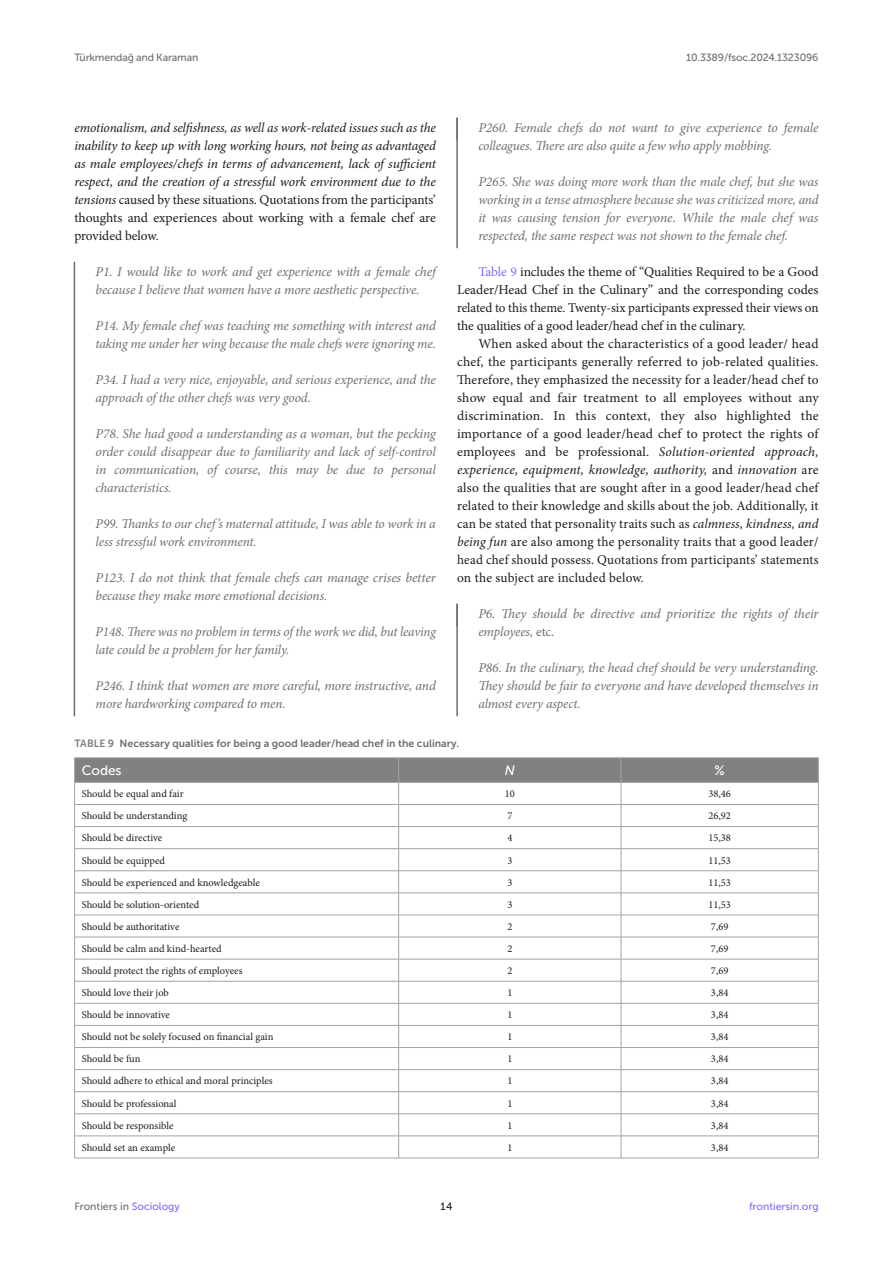
<style>
.page{position:relative;width:893px;height:1263px;background:#fff}
.page>*{position:absolute;margin:0;border:0;box-sizing:border-box;transform-origin:0 0}
.BLOCK_QTN_ABV{font:italic 13.5px/18px "Minion Pro";letter-spacing:-.01em;color:#706f70}
.TEXT{font:13.5px/18px "Minion Pro";color:#1b1c1b;text-align:justify}
.TEXT-2{font:italic 13.5px/18px "Minion Pro";letter-spacing:-.01em;color:#1b1c1b;text-align:justify}
.BLOCK_QTN{font:italic 13.5px/18px "Minion Pro";letter-spacing:-.01em;color:#706f70;text-align:justify}
.TB_CH{font:13.5px "Museo Sans 500";color:#fff}
.TB_CH-2{font:italic 13.5px "Museo Sans 500";color:#fff}
.TB_TX{font:10.5px "Minion Pro";color:#1b1c1b}
.TT{font:10.5px "Museo Sans 700";color:#706f70}
.t1{font:10.5px "Museo Sans 500";letter-spacing:-.015em;color:#706f70}
.t2{font:10.5px "Museo Sans 500";color:#856df0}
.t3{font:10.5px "Museo Sans 500";color:#1b1c1b}
.s1{color:#856df0}
.s2{font-style:italic}
.s3{font-style:normal}
.s4{color:#7e7f7f}
</style>
<div class="page">
<hr style="left:74px;top:262px;width:1px;height:454px;background:#706f70">
<hr style="left:456px;top:118px;width:2px;height:130px;background:#706f70">
<hr style="left:456px;top:604px;width:2px;height:112px;background:#706f70">
<hr style="left:399px;top:1158px;width:222px;height:1px;background:#a2a3a3">
<hr style="left:621px;top:1158px;width:198px;height:1px;background:#a2a3a3">
<hr style="left:74px;top:1158px;width:325px;height:1px;background:#a2a3a3">
<hr style="left:399px;top:757px;width:222px;height:1px;background:#a2a3a3">
<hr style="left:621px;top:757px;width:198px;height:1px;background:#a2a3a3">
<hr style="left:74px;top:757px;width:325px;height:1px;background:#a2a3a3">
<svg style="left:74px;top:758px;width:745px;height:400px"></svg>
<hr style="left:74px;top:804px;width:325px;height:1px;background:#a2a3a3">
<p class="t1" style="left:74px;top:51px;width:126px">Türkmendağ and Karaman</p>
<p class="t1" style="left:686px;top:51px;width:134px">10.3389/fsoc.2024.1323096</p>
<p class="BLOCK_QTN_ABV" style="left:478px;top:119px;width:342px">P260. Female chefs do not want to give experience to female colleagues. There are also quite a few who apply mobbing.</p>
<p class="BLOCK_QTN" style="left:478px;top:173px;width:342px">P265. She was doing more work than the male chef, but she was working in a tense atmosphere because she was criticized more, and it was causing tension for everyone. While the male chef was respected, the same respect was not shown to the female chef.</p>
<p class="TEXT" style="left:457px;top:263px;width:363px;text-indent:21px"><span class="s1">Table 9</span> includes the theme of “Qualities Required to be a Good Leader/Head Chef in the Culinary” and the corresponding codes related to this theme. Twenty-six participants expressed their views on the qualities of a good leader/head chef in the culinary.</p>
<p class="TEXT" style="left:457px;top:335px;width:363px;text-indent:21px">When asked about the characteristics of a good leader/ head chef, the participants generally referred to job-related qualities.<br>Therefore, they emphasized the necessity for a leader/head chef to show equal and fair treatment to all employees without any discrimination. In this context, they also highlighted the importance of a good leader/head chef to protect the rights of employees and be professional. <span class="s2">Solution-oriented approach, experience, equipment, knowledge, authority,</span> and <span class="s2">innovation</span> are also the qualities that are sought after in a good leader/head chef related to their knowledge and skills about the job. Additionally, it can be stated that personality traits such as <span class="s2">calmness, kindness, and being fun</span> are also among the personality traits that a good leader/ head chef should possess. Quotations from participants’ statements on the subject are included below.</p>
<p class="BLOCK_QTN_ABV" style="left:478px;top:605px;width:342px">P6. They should be directive and prioritize the rights of their employees, <span class="s3">etc.</span></p>
<p class="BLOCK_QTN_ABV" style="left:478px;top:659px;width:342px;text-align:justify">P86. In the culinary, the head chef should be very understanding.<br>They should be fair to everyone and have developed themselves in almost every aspect.</p>
<p class="TT" style="left:74px;top:738px;width:386px"><span class="s4">TABLE 9</span> Necessary qualities for being a good leader/head chef in the culinary.</p>
<p class="TB_CH" style="left:82px;top:763px;width:41px">Codes</p>
<p class="TB_CH-2" style="left:505px;top:763px;width:12px">N</p>
<p class="TB_CH" style="left:715px;top:763px;width:12px">%</p>
<p class="TB_TX" style="left:82px;top:787px;width:103px">Should be equal and fair</p>
<p class="TB_TX" style="left:505px;top:787px;width:12px">10</p>
<p class="TB_TX" style="left:708px;top:787px;width:24px">38,46</p>
<p class="TB_TX" style="left:82px;top:809px;width:107px">Should be understanding</p>
<p class="TB_TX" style="left:507px;top:809px;width:7px">7</p>
<p class="TB_TX" style="left:708px;top:809px;width:24px">26,92</p>
<p class="TB_TX" style="left:82px;top:831px;width:82px">Should be directive</p>
<p class="TB_TX" style="left:507px;top:831px;width:7px">4</p>
<p class="TB_TX" style="left:708px;top:831px;width:24px">15,38</p>
<p class="TB_TX" style="left:82px;top:853px;width:85px">Should be equipped</p>
<p class="TB_TX" style="left:507px;top:853px;width:7px">3</p>
<p class="TB_TX" style="left:708px;top:853px;width:24px">11,53</p>
<p class="TB_TX" style="left:82px;top:875px;width:180px">Should be experienced and knowledgeable</p>
<p class="TB_TX" style="left:507px;top:875px;width:7px">3</p>
<p class="TB_TX" style="left:708px;top:875px;width:24px">11,53</p>
<p class="TB_TX" style="left:82px;top:897px;width:119px">Should be solution-oriented</p>
<p class="TB_TX" style="left:507px;top:897px;width:7px">3</p>
<p class="TB_TX" style="left:708px;top:897px;width:24px">11,53</p>
<p class="TB_TX" style="left:82px;top:919px;width:99px">Should be authoritative</p>
<p class="TB_TX" style="left:507px;top:919px;width:7px">2</p>
<p class="TB_TX" style="left:711px;top:919px;width:19px">7,69</p>
<p class="TB_TX" style="left:82px;top:941px;width:141px">Should be calm and kind-hearted</p>
<p class="TB_TX" style="left:507px;top:941px;width:7px">2</p>
<p class="TB_TX" style="left:711px;top:941px;width:19px">7,69</p>
<p class="TB_TX" style="left:82px;top:964px;width:162px">Should protect the rights of employees</p>
<p class="TB_TX" style="left:507px;top:964px;width:7px">2</p>
<p class="TB_TX" style="left:711px;top:964px;width:19px">7,69</p>
<p class="TB_TX" style="left:82px;top:986px;width:89px">Should love their job</p>
<p class="TB_TX" style="left:507px;top:986px;width:7px">1</p>
<p class="TB_TX" style="left:711px;top:986px;width:19px">3,84</p>
<p class="TB_TX" style="left:82px;top:1008px;width:90px">Should be innovative</p>
<p class="TB_TX" style="left:507px;top:1008px;width:7px">1</p>
<p class="TB_TX" style="left:711px;top:1008px;width:19px">3,84</p>
<p class="TB_TX" style="left:82px;top:1030px;width:193px">Should not be solely focused on financial gain</p>
<p class="TB_TX" style="left:507px;top:1030px;width:7px">1</p>
<p class="TB_TX" style="left:711px;top:1030px;width:19px">3,84</p>
<p class="TB_TX" style="left:82px;top:1052px;width:60px">Should be fun</p>
<p class="TB_TX" style="left:507px;top:1052px;width:7px">1</p>
<p class="TB_TX" style="left:711px;top:1052px;width:19px">3,84</p>
<p class="TB_TX" style="left:82px;top:1074px;width:192px">Should adhere to ethical and moral principles</p>
<p class="TB_TX" style="left:507px;top:1074px;width:7px">1</p>
<p class="TB_TX" style="left:711px;top:1074px;width:19px">3,84</p>
<p class="TB_TX" style="left:82px;top:1096px;width:96px">Should be professional</p>
<p class="TB_TX" style="left:507px;top:1096px;width:7px">1</p>
<p class="TB_TX" style="left:711px;top:1096px;width:19px">3,84</p>
<p class="TB_TX" style="left:82px;top:1118px;width:93px">Should be responsible</p>
<p class="TB_TX" style="left:507px;top:1118px;width:7px">1</p>
<p class="TB_TX" style="left:711px;top:1118px;width:19px">3,84</p>
<p class="TB_TX" style="left:82px;top:1140px;width:95px">Should set an example</p>
<p class="TB_TX" style="left:507px;top:1140px;width:7px">1</p>
<p class="TB_TX" style="left:711px;top:1140px;width:19px">3,84</p>
<p class="TEXT-2" style="left:74px;top:119px;width:363px">emotionalism, and selfishness, as well as work-related issues such as the inability to keep up with long working hours, not being as advantaged as male employees/chefs in terms of advancement, lack of sufficient respect, and the creation of a stressful work environment due to the tensions <span class="s3">caused by these situations. Quotations from the participants’ thoughts and experiences about working with a female chef are provided below.</span></p>
<p class="BLOCK_QTN_ABV" style="left:96px;top:263px;width:342px">P1. I would like to work and get experience with a female chef because I believe that women have a more aesthetic perspective.</p>
<p class="BLOCK_QTN_ABV" style="left:96px;top:317px;width:342px">P14. My female chef was teaching me something with interest and taking me under her wing because the male chefs were ignoring me.</p>
<p class="BLOCK_QTN_ABV" style="left:96px;top:371px;width:342px">P34. I had a very nice, enjoyable, and serious experience, and the approach of the other chefs was very good.</p>
<p class="BLOCK_QTN_ABV" style="left:96px;top:425px;width:342px;text-align:justify">P78. She had good a understanding as a woman, but the pecking order could disappear due to familiarity and lack of self-control in communication, of course, this may be due to personal characteristics.</p>
<p class="BLOCK_QTN_ABV" style="left:96px;top:515px;width:342px">P99. Thanks to our chef’s maternal attitude, I was able to work in a less stressful work environment.</p>
<p class="BLOCK_QTN_ABV" style="left:96px;top:569px;width:342px">P123. I do not think that female chefs can manage crises better because they make more emotional decisions.</p>
<p class="BLOCK_QTN_ABV" style="left:96px;top:623px;width:342px">P148. There was no problem in terms of the work we did, but leaving late could be a problem for her family.</p>
<p class="BLOCK_QTN_ABV" style="left:96px;top:677px;width:342px">P246. I think that women are more careful, more instructive, and more hardworking compared to men.</p>
<p class="t1" style="left:74px;top:1200px;width:107px">Frontiers in <span class="s1">Sociology</span></p>
<p class="t3" style="left:441px;top:1200px;width:13px">14</p>
<p class="t2" style="left:749px;top:1200px;width:71px">frontiersin.org</p>
</div>
